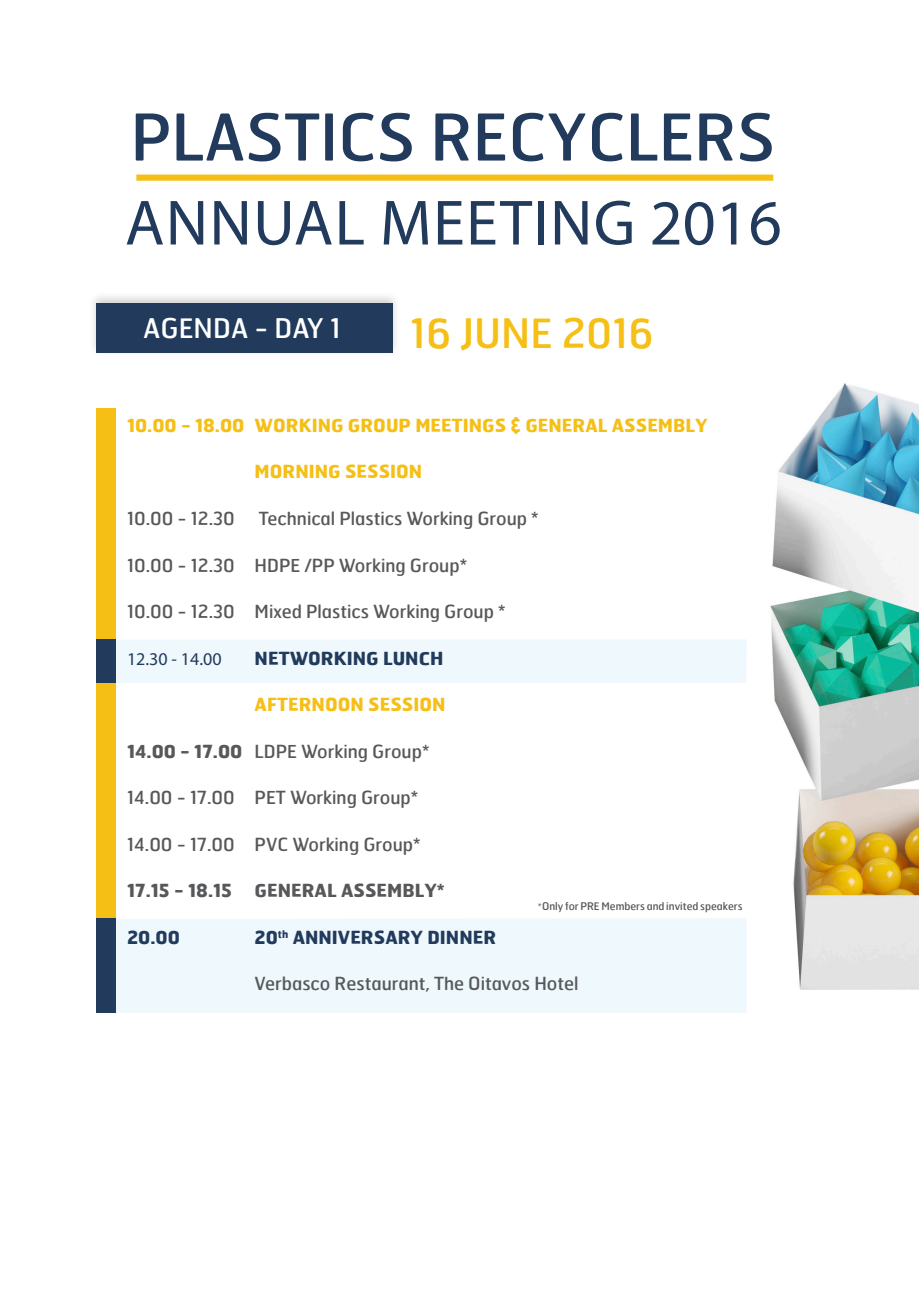
<style>
.page{position:relative;width:919px;height:1289px;background:#fff}
.page>*{position:absolute;margin:0;border:0;box-sizing:border-box;transform-origin:0 0}
.t1{font:900 64.35px "Hermes";color:#223b5c}
.t2{font:64.35px "Myriad Pro";letter-spacing:.02em;color:#223b5c}
.t3{font:900 40.5px "Hermes";color:#f5bf16}
.t4{font:900 27px "Hermes";color:#fff}
.t5{font:900 18px "Hermes";color:#57585a}
.t6{font:700 18px "Hermes";color:#f5bf16}
.t7{font:700 18px "Hermes";color:#223b5c}
.t8{font:700 18px "Hermes";color:#57585a}
.t9{font:18px "Myriad Pro";color:#223b5c}
.t10{font:900 10.5px "Hermes";color:#57585a}
.s1{font-weight:700}
.s2{font-family:"Minion Pro";font-weight:400}
</style>
<div class="page">
<img style="left:743px;top:383px;width:175px;height:630px">
<div style="left:115px;top:918px;width:631px;height:94px;background:#eef8fd"></div>
<div style="left:115px;top:639px;width:631px;height:44px;background:#eef8fd"></div>
<div style="left:88px;top:291px;width:313px;height:66px;background:#231f20;opacity:.21"></div>
<div style="left:96px;top:303px;width:297px;height:50px;background:#223b5c"></div>
<div style="left:136px;top:174px;width:637px;height:7px;background:#f5bf16"></div>
<div style="left:96px;top:639px;width:19px;height:44px;background:#223b5c"></div>
<div style="left:96px;top:408px;width:19px;height:231px;background:#f5bf16"></div>
<div style="left:96px;top:683px;width:19px;height:235px;background:#f5bf16"></div>
<div style="left:96px;top:918px;width:19px;height:94px;background:#223b5c"></div>
<p class="t1" style="left:131px;top:96px;width:646px">PLASTICS RECYCLERS</p>
<p class="t2" style="left:125px;top:183px;width:658px">ANNUAL MEETING 2016</p>
<p class="t4" style="left:143px;top:310px;width:199px">AGENDA - DAY 1</p>
<p class="t3" style="left:410px;top:308px;width:244px">16 JUNE 2016</p>
<p class="t6" style="left:127px;top:413px;width:582px">10.00 - 18.00 WORKING GROUP MEETINGS &amp; GENERAL ASSEMBLY</p>
<p class="t6" style="left:254px;top:460px;width:169px">MORNING SESSION</p>
<p class="t5" style="left:127px;top:507px;width:109px">10.00 - 12.30</p>
<p class="t5" style="left:259px;top:507px;width:281px">Technical Plastics Working Group *</p>
<p class="t5" style="left:127px;top:553px;width:341px">10.00 - 12.30 HDPE /PP Working Group*</p>
<p class="t5" style="left:127px;top:600px;width:380px">10.00 - 12.30 Mixed Plastics Working Group *</p>
<p class="t9" style="left:127px;top:647px;width:96px">12.30 - 14.00</p>
<p class="t7" style="left:255px;top:646px;width:190px">NETWORKING LUNCH</p>
<p class="t6" style="left:254px;top:692px;width:192px">AFTERNOON SESSION</p>
<p class="t5" style="left:127px;top:739px;width:304px"><span class="s1">14.00 - 17.00</span> LDPE Working Group*</p>
<p class="t5" style="left:127px;top:786px;width:292px">14.00 - 17.00 PET Working Group*</p>
<p class="t5" style="left:127px;top:832px;width:295px">14.00 - 17.00 PVC Working Group*</p>
<p class="t8" style="left:127px;top:878px;width:106px">17.15 - 18.15</p>
<p class="t8" style="left:254px;top:878px;width:191px">GENERAL ASSEMBLY*</p>
<p class="t7" style="left:127px;top:925px;width:54px">20.00</p>
<p class="t7" style="left:254px;top:925px;width:243px">20<sup>th</sup> ANNIVERSARY DINNER</p>
<p class="t5" style="left:254px;top:972px;width:325px">Verbasco Restaurant, The Oitavos Hotel</p>
<p class="t10" style="left:538px;top:899px;width:206px"><span class="s2">*</span>Only for PRE Members and invited speakers</p>
</div>
